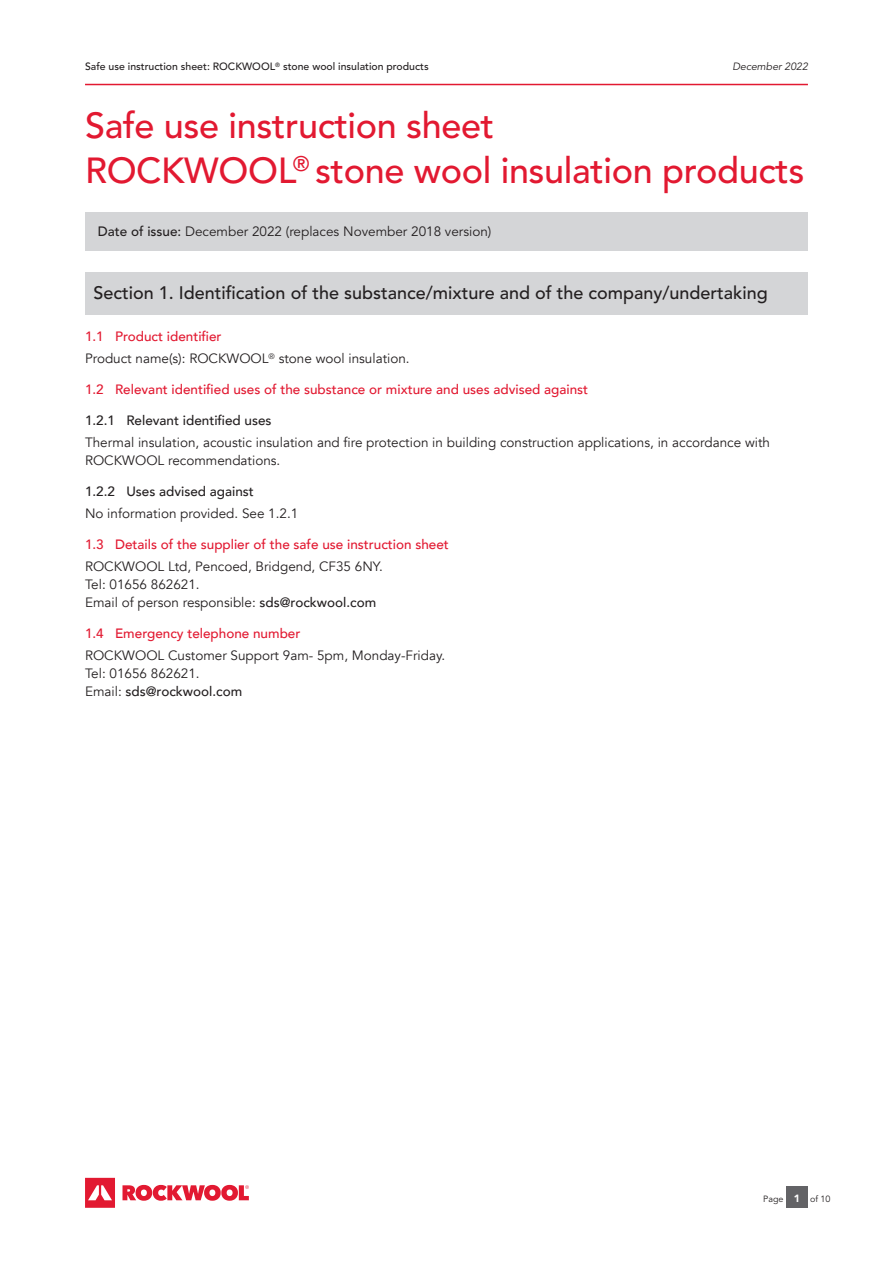
<style>
.page{position:relative;width:893px;height:1263px;background:#fff}
.page>*{position:absolute;margin:0;border:0;box-sizing:border-box;transform-origin:0 0}
.t1{font:500 36px/45px "Avenir LT Std";letter-spacing:-.01em;color:#e21931}
.t2{font:500 18px "Avenir LT Std";color:#231f20}
.t3{font:13.5px/18px "Avenir";color:#231f20}
.t4{font:500 13.5px "Avenir";color:#e21931}
.t5{font:13.5px "Avenir LT Std";color:#231f20}
.t6{font:500 13.5px "Avenir";color:#231f20}
.t7{font:500 10.5px "Avenir LT Std";color:#231f20}
.t8{font:italic 10.5px "Avenir LT Std";color:#231f20}
.t9{font:9px "Avenir LT Std";color:#231f20}
.s1{font-weight:500}
.s2{font-weight:500;color:#e21931}
.s3{font-family:"Avenir";font-weight:900;font-size:10.5px;color:#fff}
</style>
<div class="page">
<svg style="left:85px;top:1178px;width:30px;height:30px"></svg>
<svg style="left:122px;top:1185px;width:127px;height:16px"></svg>
<div style="left:786px;top:1186px;width:21px;height:22px;background:#636366"></div>
<hr style="left:85px;top:84px;width:723px;height:1px;background:#e21931">
<div style="left:85px;top:213px;width:723px;height:38px;background:#d4d5d7"></div>
<div style="left:85px;top:272px;width:723px;height:43px;background:#d4d5d7"></div>
<p class="t7" style="left:85px;top:60px;width:345px">Safe use instruction sheet: ROCKWOOL<sup>®</sup> stone wool insulation products</p>
<p class="t8" style="left:732px;top:60px;width:77px">December 2022</p>
<h1 class="t1" style="left:85px;top:104px;width:721px">Safe use instruction sheet<br>ROCKWOOL<sup>®</sup> stone wool insulation products</h1>
<p class="t5" style="left:98px;top:223px;width:395px"><span class="s1">Date of issue:</span> December 2022 (replaces November 2018 version)</p>
<h2 class="t2" style="left:94px;top:282px;width:676px">Section 1. Identification of the substance/mixture and of the company/undertaking</h2>
<p class="t3" style="left:85px;top:325px;width:326px;line-height:22.2px"><span class="s2">1.1 Product identifier<br></span>Product name(s): ROCKWOOL<sup>®</sup> stone wool insulation.</p>
<p class="t4" style="left:85px;top:378px;width:505px">1.2 Relevant identified uses of the substance or mixture and uses advised against</p>
<p class="t6" style="left:85px;top:408px;width:188px">1.2.1 Relevant identified uses</p>
<p class="t3" style="left:85px;top:434px;width:686px">Thermal insulation, acoustic insulation and fire protection in building construction applications, in accordance with<br>ROCKWOOL recommendations.</p>
<p class="t6" style="left:85px;top:479px;width:170px">1.2.2 Uses advised against</p>
<p class="t3" style="left:85px;top:505px;width:215px">No information provided. See 1.2.1</p>
<p class="t4" style="left:85px;top:532px;width:365px">1.3 Details of the supplier of the safe use instruction sheet</p>
<p class="t3" style="left:85px;top:558px;width:299px">ROCKWOOL Ltd, Pencoed, Bridgend, CF35 6NY.<br>Tel: 01656 862621.<br>Email of person responsible: <span class="s1">sds@rockwool.com</span></p>
<p class="t4" style="left:85px;top:621px;width:217px">1.4 Emergency telephone number</p>
<p class="t3" style="left:85px;top:646px;width:362px">ROCKWOOL Customer Support 9am- 5pm, Monday-Friday.<br>Tel: 01656 862621.<br>Email: <span class="s1">sds@rockwool.com</span></p>
<p class="t9" style="left:763px;top:1194px;width:38px">Page <span class="s3">1</span></p>
<p class="t9" style="left:810px;top:1194px;width:22px">of 10</p>
</div>
